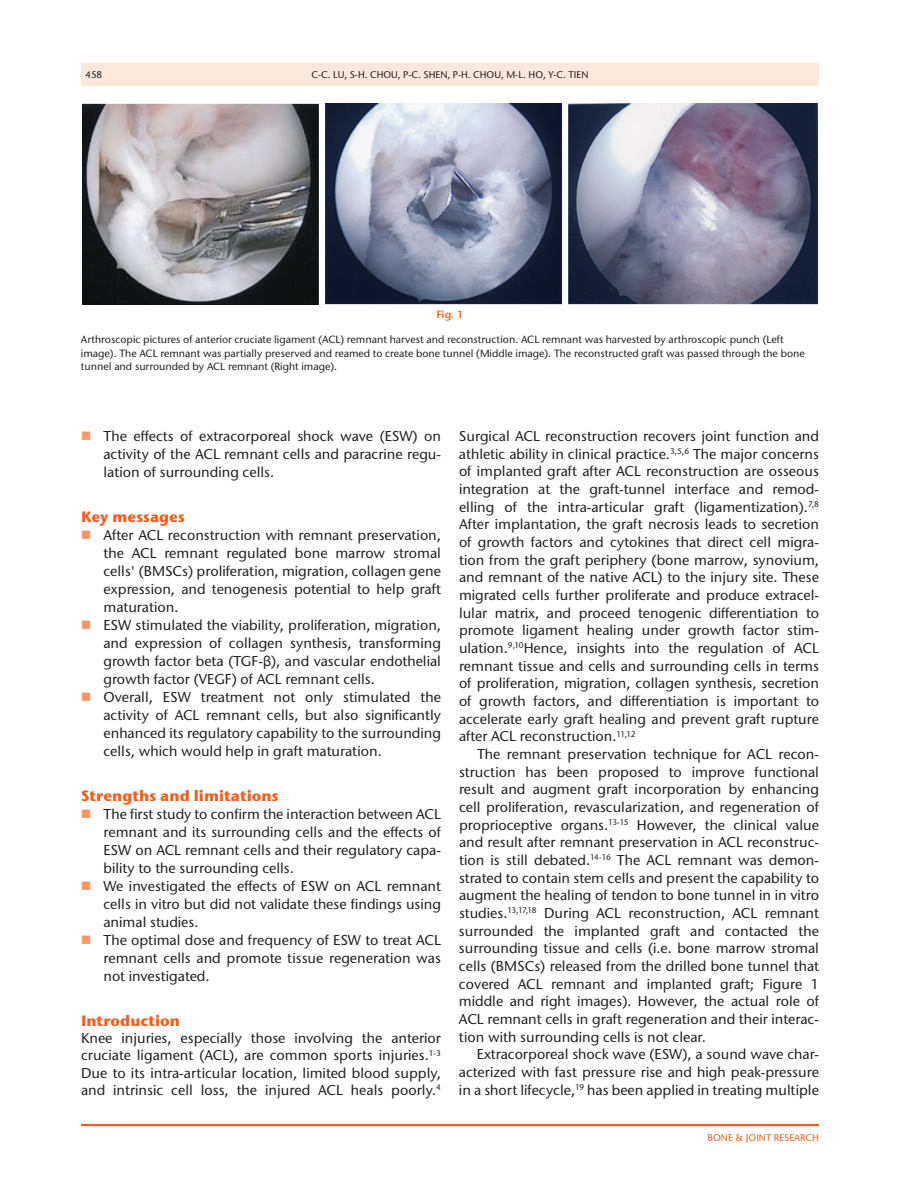
<style>
.page{position:relative;width:918px;height:1188px;background:#fff}
.page>*{position:absolute;margin:0;border:0;box-sizing:border-box;transform-origin:0 0}
.t1{font:700 15px "Stone Sans ITC Pro";color:#f15f23}
.t2{font:500 14.25px/17.7px "Stone Sans ITC Pro";color:#231f20;text-align:justify}
.t3{font:500 10.5px/13.5px "Stone Sans ITC Pro";color:#231f20}
.t4{font:600 10.5px "Stone Sans ITC Pro";color:#f15f23}
.t5{font:500 9.75px "Stone Sans ITC Pro";color:#231f20}
.t6{font:500 9.75px "Stone Sans ITC Pro";color:#f15f23}
.s1{font-family:"Arial Unicode MS";font-weight:400}
</style>
<div class="page">
<hr style="left:81px;top:1124px;width:738px;height:2px;background:#f15f23">
<div style="left:81px;top:63px;width:738px;height:23px;background:#fee7dc"></div>
<img style="left:83px;top:103px;width:734px;height:201px">
<p class="t5" style="left:85px;top:68px;width:18px">458</p>
<p class="t5" style="left:312px;top:68px;width:278px">C-C. LU, S-H. CHOU, P-C. SHEN, P-H. CHOU, M-L. HO, Y-C. TIEN</p>
<p class="t4" style="left:436px;top:308px;width:29px">Fig. 1</p>
<p class="t3" style="left:81px;top:333px;width:725px">Arthroscopic pictures of anterior cruciate ligament (ACL) remnant harvest and reconstruction. ACL remnant was harvested by arthroscopic punch (Left image). The ACL remnant was partially preserved and reamed to create bone tunnel (Middle image). The reconstructed graft was passed through the bone tunnel and surrounded by ACL remnant (Right image).</p>
<p class="t2" style="left:103px;top:427px;width:339px">The effects of extracorporeal shock wave (ESW) on activity of the ACL remnant cells and paracrine regu&shy;lation of surrounding cells.</p>
<p class="t1" style="left:81px;top:507px;width:105px">Key messages</p>
<p class="t2" style="left:103px;top:526px;width:339px;text-align:left">After ACL reconstruction with remnant preservation, the ACL remnant regulated bone marrow stromal cells' (BMSCs) proliferation, migration, collagen gene expression, and tenogenesis potential to help graft maturation.<br>ESW stimulated the viability, proliferation, migration, and expression of collagen synthesis, transforming growth factor beta (TGF-<span class="s1">β</span>), and vascular endothelial growth factor (VEGF) of ACL remnant cells.<br>Overall, ESW treatment not only stimulated the activity of ACL remnant cells, but also significantly enhanced its regulatory capability to the surrounding cells, which would help in graft maturation.</p>
<p class="t1" style="left:81px;top:786px;width:199px">Strengths and limitations</p>
<p class="t2" style="left:103px;top:805px;width:339px;text-align:left">The first study to confirm the interaction between ACL remnant and its surrounding cells and the effects of ESW on ACL remnant cells and their regulatory capa&shy;bility to the surrounding cells.<br>We investigated the effects of ESW on ACL remnant cells in vitro but did not validate these findings using animal studies.<br>The optimal dose and frequency of ESW to treat ACL remnant cells and promote tissue regeneration was not investigated.</p>
<p class="t1" style="left:81px;top:1011px;width:100px">Introduction</p>
<p class="t2" style="left:81px;top:1030px;width:362px;line-height:17.2px">Knee injuries, especially those involving the anterior cruciate ligament (ACL), are common sports injuries.<sup>1-3<br></sup>Due to its intra-articular location, limited blood supply, and intrinsic cell loss, the injured ACL heals poorly.<sup>4</sup></p>
<p class="t2" style="left:459px;top:427px;width:362px">Surgical ACL reconstruction recovers joint function and athletic ability in clinical practice.<sup>3,5,6</sup> The major concerns of implanted graft after ACL reconstruction are osseous integration at the graft-tunnel interface and remod&shy;elling of the intra-articular graft (ligamentization).<sup>7,8<br></sup>After implantation, the graft necrosis leads to secretion of growth factors and cytokines that direct cell migra&shy;tion from the graft periphery (bone marrow, synovium, and remnant of the native ACL) to the injury site. These migrated cells further proliferate and produce extracel&shy;lular matrix, and proceed tenogenic differentiation to promote ligament healing under growth factor stim&shy;ulation.<sup>9,10</sup>Hence, insights into the regulation of ACL remnant tissue and cells and surrounding cells in terms of proliferation, migration, collagen synthesis, secretion of growth factors, and differentiation is important to accelerate early graft healing and prevent graft rupture after ACL reconstruction.<sup>11,12</sup></p>
<p class="t2" style="left:459px;top:745px;width:362px;text-indent:18px">The remnant preservation technique for ACL recon&shy;struction has been proposed to improve functional result and augment graft incorporation by enhancing cell proliferation, revascularization, and regeneration of proprioceptive organs.<sup>13-15</sup> However, the clinical value and result after remnant preservation in ACL reconstruc&shy;tion is still debated.<sup>14-16</sup> The ACL remnant was demon&shy;strated to contain stem cells and present the capability to augment the healing of tendon to bone tunnel in in vitro studies.<sup>13,17,18</sup> During ACL reconstruction, ACL remnant surrounded the implanted graft and contacted the surrounding tissue and cells (i.e. bone marrow stromal cells (BMSCs) released from the drilled bone tunnel that covered ACL remnant and implanted graft; Figure 1 middle and right images). However, the actual role of ACL remnant cells in graft regeneration and their interac&shy;tion with surrounding cells is not clear.</p>
<p class="t2" style="left:459px;top:1046px;width:361px;text-indent:18px">Extracorporeal shock wave (ESW), a sound wave char&shy;acterized with fast pressure rise and high peak-pressure in a short lifecycle,<sup>19</sup> has been applied in treating multiple</p>
<p class="t6" style="left:708px;top:1132px;width:113px">BONE &amp; JOINT RESEARCH</p>
</div>
